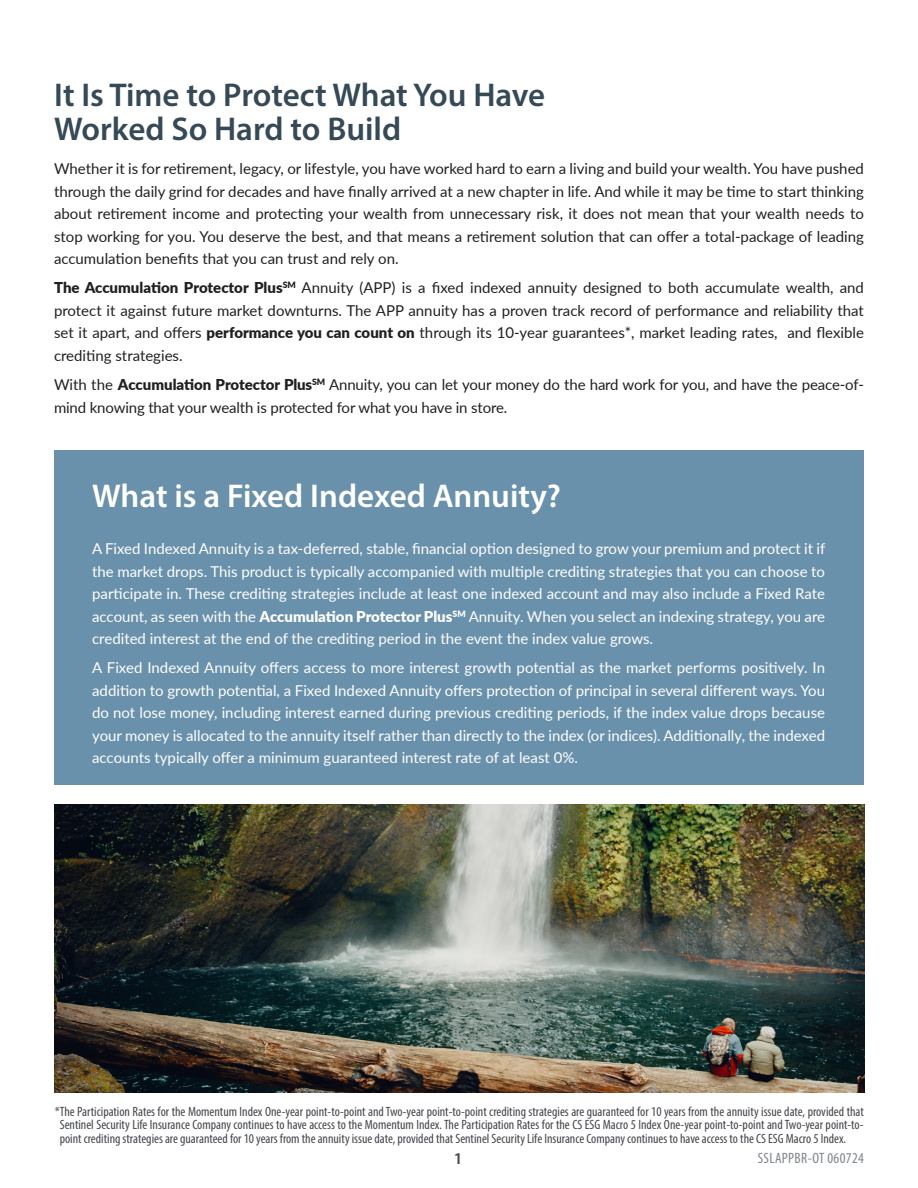
<style>
.page{position:relative;width:918px;height:1188px;background:#fff}
.page>*{position:absolute;margin:0;border:0;box-sizing:border-box;transform-origin:0 0}
.t1{font:600 33px "Myriad Pro";color:#354956}
.t2{font:600 33px "Myriad Pro";color:#fff}
.t3{font:600 16.5px "Myriad Pro";color:#43464b}
.t4{font:15px/22.5px "Lato";letter-spacing:-.01em;color:#231f20;text-align:justify}
.t5{font:15px/22.5px "Lato";color:#fff;text-align:justify}
.t6{font:condensed 15px "Myriad Pro";letter-spacing:.025em;color:#80858b}
.Main_Body_Copy_Style{font:condensed 13.5px/13.5px "Myriad Pro";color:#43464b;text-align:justify}
.s1{font-weight:900}
</style>
<div class="page">
<div style="left:54px;top:450px;width:810px;height:335px;background:#6a91ab"></div>
<img style="left:55px;top:805px;width:810px;height:287px">
<p class="t1" style="left:54px;top:74px;width:493px">It Is Time to Protect What You Have</p>
<p class="t1" style="left:54px;top:107px;width:349px">Worked So Hard to Build</p>
<p class="t4" style="left:54px;top:157px;width:812px">Whether it is for retirement, legacy, or lifestyle, you have worked hard to earn a living and build your wealth. You have pushed through the daily grind for decades and have finally arrived at a new chapter in life. And while it may be time to start thinking about retirement income and protecting your wealth from unnecessary risk, it does not mean that your wealth needs to stop working for you. You deserve the best, and that means a retirement solution that can offer a total-package of leading accumulation benefits that you can trust and rely on.</p>
<p class="t4" style="left:54px;top:276px;width:812px"><span class="s1">The Accumulation Protector Plus</span><sup>SM</sup> Annuity (APP) is a fixed indexed annuity designed to both accumulate wealth, and protect it against future market downturns. The APP annuity has a proven track record of performance and reliability that set it apart, and offers <span class="s1">performance you can count on</span> through its 10-year guarantees*, market leading rates, and flexible crediting strategies.</p>
<p class="t4" style="left:54px;top:373px;width:811px">With the <span class="s1">Accumulation Protector Plus</span><sup>SM</sup> Annuity, you can let your money do the hard work for you, and have the peace-of&shy;mind knowing that your wealth is protected for what you have in store.</p>
<p class="t2" style="left:92px;top:475px;width:470px">What is a Fixed Indexed Annuity?</p>
<p class="t5" style="left:92px;top:537px;width:735px">A Fixed Indexed Annuity is a tax-deferred, stable, financial option designed to grow your premium and protect it if the market drops. This product is typically accompanied with multiple crediting strategies that you can choose to participate in. These crediting strategies include at least one indexed account and may also include a Fixed Rate account, as seen with the <span class="s1">Accumulation Protector Plus</span><sup>SM</sup> Annuity. When you select an indexing strategy, you are credited interest at the end of the crediting period in the event the index value grows.</p>
<p class="t5" style="left:92px;top:656px;width:734px">A Fixed Indexed Annuity offers access to more interest growth potential as the market performs positively. In addition to growth potential, a Fixed Indexed Annuity offers protection of principal in several different ways. You do not lose money, including interest earned during previous crediting periods, if the index value drops because your money is allocated to the annuity itself rather than directly to the index (or indices). Additionally, the indexed accounts typically offer a minimum guaranteed interest rate of at least 0%.</p>
<p class="Main_Body_Copy_Style" style="left:60px;top:1104px;width:806px;text-indent:-5px">*The Participation Rates for the Momentum Index One-year point-to-point and Two-year point-to-point crediting strategies are guaranteed for 10 years from the annuity issue date, provided that Sentinel Security Life Insurance Company continues to have access to the Momentum Index. The Participation Rates for the CS ESG Macro 5 Index One-year point-to-point and Two-year point-to&shy;point crediting strategies are guaranteed for 10 years from the annuity issue date, provided that Sentinel Security Life Insurance Company continues to have access to the CS ESG Macro 5 Index.</p>
<p class="t3" style="left:454px;top:1148px;width:10px">1</p>
<p class="t6" style="left:758px;top:1149px;width:108px">SSLAPPBR-OT 060724</p>
</div>
